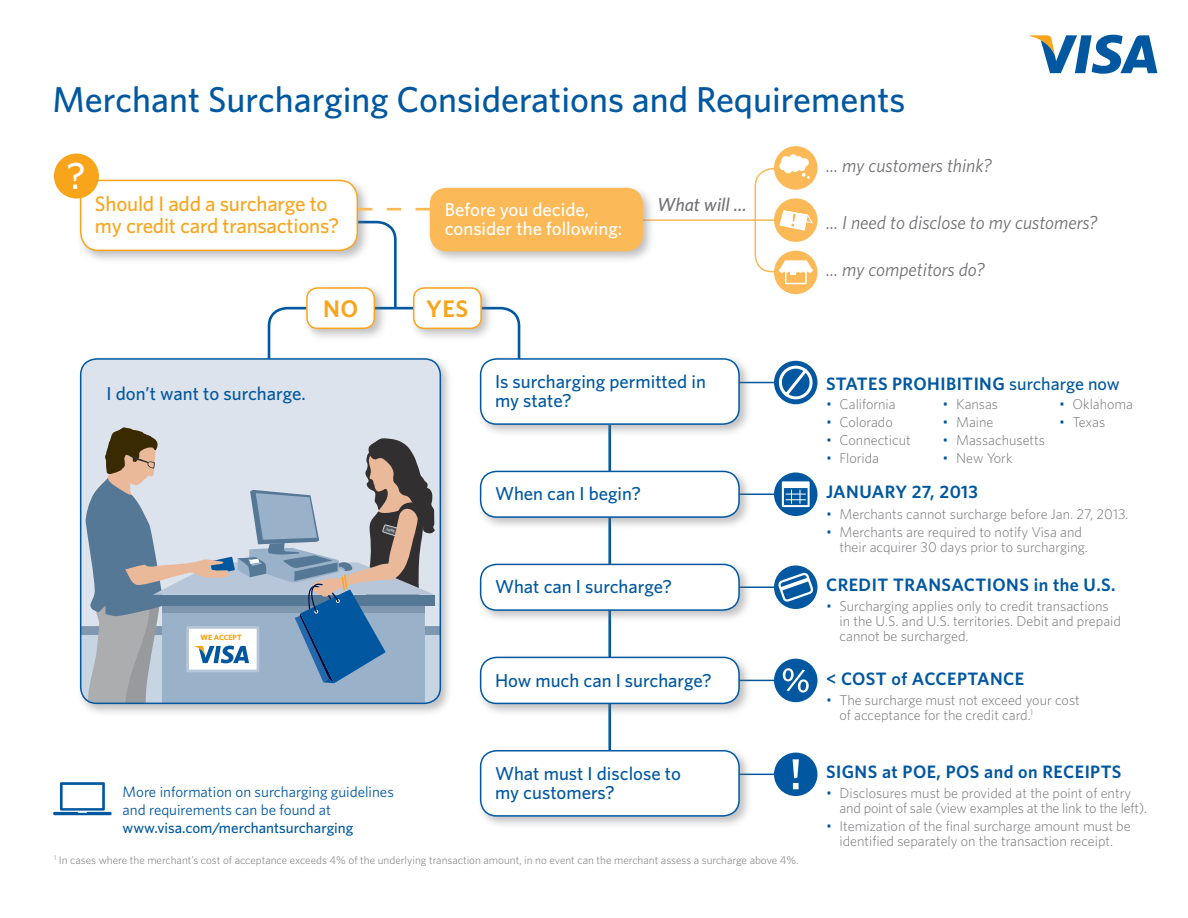
<style>
.page{position:relative;width:1188px;height:918px;background:#fff}
.page>*{position:absolute;margin:0;border:0;box-sizing:border-box;transform-origin:0 0}
.t1{font:500 37.5px "Whitney";color:#fff}
.Visa_FS_Titles{font:500 36px "Whitney";color:#0158a0}
.Visa_FS_Bullets_No_I{font:600 24px "Whitney";color:#f9a51b}
.Visa_FS_Bullets_No_I-2{font:500 21px/22.5px "Whitney";letter-spacing:-.01em;color:#f9a51b}
.Merchant_Response_Ti{font:500 18.75px/19.5px "Whitney";color:#0158a0}
.Merchant_Response_Ti-2{font:italic 18.75px "Whitney";color:#717074}
.Merchant_Response_Ti-3{font:500 18.75px/19.5px "Whitney";color:#fff}
.Merchant_Response_Ti-4{font:italic 500 18.75px "Whitney";color:#717074}
.Merchant_Response_Ti-5{font:600 18px "Whitney";letter-spacing:.025em;color:#0158a0}
.t2{font:500 15px/18px "Whitney";color:#0158a0}
.t3{font:15px "Whitney";color:#0158a0}
.t4{font:300 14.25px/15px "Whitney";color:#717074}
.Merchant_Bullets{font:300 11.25px "Whitney";color:#717074}
.t5{font:700 7.65px "Whitney";color:#f9a51b}
.t6{font:700 3.3px "Whitney";color:#b7c7d9;scale:1.1 1}
.s1{font-weight:400}
.s2{font-weight:500}
.s3{color:#0158a0}
</style>
<div class="page">
<svg style="left:495px;top:306px;width:26px;height:48px"></svg>
<div style="left:409px;top:283px;width:86px;height:59px;background:#717074;opacity:.45"></div>
<div style="left:414px;top:288px;width:67px;height:40px;background:#fff;border-radius:10px"></div>
<div style="left:413px;top:287px;width:69px;height:42px;border:2px solid #f9a51b;border-radius:10px"></div>
<hr style="left:608px;top:425px;width:3px;height:325px;background:#0158a0">
<div style="left:76px;top:354px;width:378px;height:363px;background:#717074;opacity:.45"></div>
<div style="left:81px;top:359px;width:359px;height:68px;background:#dce3ec"></div>
<svg style="left:81px;top:427px;width:359px;height:276px"></svg>
<div style="left:80px;top:358px;width:361px;height:346px;border:2px solid #0158a0;border-radius:16px"></div>
<svg style="left:1030px;top:35px;width:127px;height:39px"></svg>
<div style="left:54px;top:154px;width:45px;height:45px;background:#f9a51b;border-radius:50%"></div>
<svg style="left:79px;top:179px;width:351px;height:187px"></svg>
<hr style="left:643px;top:219px;width:131px;height:2px;background:#fcb958">
<div style="left:426px;top:184px;width:230px;height:80px;background:#717074;opacity:.45"></div>
<div style="left:431px;top:189px;width:211px;height:62px;background:#fcb958;border-radius:16px"></div>
<div style="left:430px;top:188px;width:213px;height:63px;border:2px solid #fcb958;border-radius:16px"></div>
<svg style="left:774px;top:146px;width:44px;height:44px"></svg>
<svg style="left:774px;top:198px;width:44px;height:44px"></svg>
<hr style="left:729px;top:382px;width:45px;height:1px;background:#0158a0">
<div style="left:476px;top:354px;width:277px;height:84px;background:#717074;opacity:.45"></div>
<div style="left:481px;top:359px;width:258px;height:65px;background:#fff;border-radius:16px"></div>
<div style="left:480px;top:358px;width:260px;height:67px;border:2px solid #0158a0;border-radius:16px"></div>
<div style="left:774px;top:361px;width:44px;height:43px;background:#0158a0;border-radius:50%"></div>
<hr style="left:729px;top:494px;width:45px;height:1px;background:#0158a0">
<div style="left:476px;top:467px;width:277px;height:64px;background:#717074;opacity:.45"></div>
<div style="left:481px;top:471px;width:258px;height:46px;background:#fff;border-radius:16px"></div>
<div style="left:480px;top:471px;width:260px;height:47px;border:2px solid #0158a0;border-radius:16px"></div>
<div style="left:774px;top:473px;width:44px;height:43px;background:#0158a0;border-radius:50%"></div>
<hr style="left:729px;top:586px;width:45px;height:2px;background:#0158a0">
<div style="left:476px;top:560px;width:277px;height:64px;background:#717074;opacity:.45"></div>
<div style="left:481px;top:564px;width:258px;height:46px;background:#fff;border-radius:16px"></div>
<div style="left:480px;top:564px;width:260px;height:47px;border:2px solid #0158a0;border-radius:16px"></div>
<svg style="left:774px;top:565px;width:44px;height:44px"></svg>
<hr style="left:729px;top:680px;width:45px;height:1px;background:#0158a0">
<div style="left:476px;top:653px;width:277px;height:64px;background:#717074;opacity:.45"></div>
<div style="left:481px;top:657px;width:258px;height:46px;background:#fff;border-radius:16px"></div>
<div style="left:480px;top:657px;width:260px;height:47px;border:2px solid #0158a0;border-radius:16px"></div>
<div style="left:774px;top:659px;width:44px;height:43px;background:#0158a0;border-radius:50%"></div>
<hr style="left:729px;top:774px;width:45px;height:1px;background:#0158a0">
<div style="left:476px;top:746px;width:277px;height:83px;background:#717074;opacity:.45"></div>
<div style="left:481px;top:751px;width:258px;height:65px;background:#fff;border-radius:16px"></div>
<div style="left:480px;top:750px;width:260px;height:67px;border:2px solid #0158a0;border-radius:16px"></div>
<div style="left:774px;top:753px;width:44px;height:43px;background:#0158a0;border-radius:50%"></div>
<div style="left:774px;top:251px;width:44px;height:43px;background:#fcb958;border-radius:50%"></div>
<svg style="left:53px;top:782px;width:59px;height:33px"></svg>
<svg style="left:779px;top:366px;width:35px;height:33px"></svg>
<svg style="left:776px;top:571px;width:39px;height:33px"></svg>
<svg style="left:782px;top:668px;width:27px;height:25px"></svg>
<svg style="left:782px;top:481px;width:28px;height:26px"></svg>
<svg style="left:793px;top:759px;width:6px;height:30px"></svg>
<div style="left:785px;top:265px;width:22px;height:19px;border:2px solid #fff"></div>
<div style="left:790px;top:266px;width:6px;height:9px;background:#fff"></div>
<svg style="left:754px;top:156px;width:60px;height:117px"></svg>
<p class="Visa_FS_Titles" style="left:52px;top:75px;width:854px">Merchant Surcharging Considerations and Requirements</p>
<p class="t1" style="left:67px;top:151px;width:21px">?</p>
<p class="Visa_FS_Bullets_No_I-2" style="left:95px;top:192px;width:246px">Should I add a surcharge to my credit card transactions?</p>
<p class="Merchant_Response_Ti-4" style="left:657px;top:193px;width:91px">What will ...</p>
<p class="Merchant_Response_Ti-3" style="left:445px;top:199px;width:179px">Before you decide, consider the following:</p>
<p class="Visa_FS_Bullets_No_I" style="left:323px;top:294px;width:37px">NO</p>
<p class="Visa_FS_Bullets_No_I" style="left:426px;top:294px;width:44px">YES</p>
<p class="Merchant_Response_Ti" style="left:106px;top:383px;width:201px">I don’t want to surcharge.</p>
<p class="Merchant_Response_Ti" style="left:495px;top:371px;width:212px">Is surcharging permitted in my state?</p>
<p class="t5" style="left:201px;top:633px;width:43px">WE ACCEPT</p>
<p class="t6" style="left:387px;top:527px;width:9px;rotate:16deg">JANE</p>
<p class="Merchant_Response_Ti" style="left:495px;top:484px;width:148px">When can I begin?</p>
<p class="Merchant_Response_Ti" style="left:495px;top:577px;width:179px">What can I surcharge?</p>
<p class="Merchant_Response_Ti" style="left:495px;top:670px;width:218px">How much can I surcharge?</p>
<p class="Merchant_Response_Ti" style="left:495px;top:763px;width:188px">What must I disclose to</p>
<p class="t3" style="left:123px;top:783px;width:273px">More information on surcharging guidelines</p>
<p class="Merchant_Response_Ti" style="left:495px;top:783px;width:121px">my customers?</p>
<p class="t2" style="left:123px;top:801px;width:232px"><span class="s1">and requirements can be found at </span>www.visa.com/merchantsurcharging</p>
<p class="Merchant_Bullets" style="left:54px;top:853px;width:746px"><sup>1</sup> In cases where the merchant’s cost of acceptance exceeds 4% of the underlying transaction amount, in no event can the merchant assess a surcharge above 4%.</p>
<p class="Merchant_Response_Ti-2" style="left:826px;top:154px;width:167px">... my customers think?</p>
<p class="Merchant_Response_Ti-2" style="left:826px;top:211px;width:273px">... I need to disclose to my customers?</p>
<p class="Merchant_Response_Ti-2" style="left:826px;top:259px;width:160px">... my competitors do?</p>
<p class="Merchant_Response_Ti-5" style="left:826px;top:373px;width:295px">STATES PROHIBITING <span class="s2">surcharge now</span></p>
<p class="t4" style="left:826px;top:396px;width:71px"><span class="s3">•</span> California</p>
<p class="t4" style="left:826px;top:414px;width:68px"><span class="s3">•</span> Colorado</p>
<p class="t4" style="left:826px;top:432px;width:86px"><span class="s3">•</span> Connecticut</p>
<p class="t4" style="left:826px;top:450px;width:55px"><span class="s3">•</span> Florida</p>
<p class="t4" style="left:943px;top:396px;width:57px"><span class="s3">•</span> Kansas</p>
<p class="t4" style="left:943px;top:414px;width:52px"><span class="s3">•</span> Maine</p>
<p class="t4" style="left:943px;top:432px;width:104px"><span class="s3">•</span> Massachusetts</p>
<p class="t4" style="left:943px;top:450px;width:71px"><span class="s3">•</span> New York</p>
<p class="Merchant_Response_Ti-5" style="left:826px;top:481px;width:154px">JANUARY 27, 2013</p>
<p class="t4" style="left:1059px;top:396px;width:76px"><span class="s3">•</span> Oklahoma</p>
<p class="t4" style="left:1059px;top:414px;width:48px"><span class="s3">•</span> Texas</p>
<p class="t4" style="left:826px;top:506px;width:304px"><span class="s3">•</span> Merchants cannot surcharge before Jan. 27, 2013.</p>
<p class="t4" style="left:840px;top:524px;width:250px;text-indent:-14px"><span class="s3">•</span> Merchants are required to notify Visa and their acquirer 30 days prior to surcharging.</p>
<p class="Merchant_Response_Ti-5" style="left:826px;top:574px;width:291px">CREDIT TRANSACTIONS in the U.S.</p>
<p class="t4" style="left:840px;top:599px;width:283px;text-indent:-14px"><span class="s3">•</span> Surcharging applies only to credit transactions in the U.S. and U.S. territories. Debit and prepaid cannot be surcharged.</p>
<p class="Merchant_Response_Ti-5" style="left:826px;top:667px;width:200px">&lt; COST of ACCEPTANCE</p>
<p class="t4" style="left:840px;top:692px;width:242px;text-indent:-14px"><span class="s3">•</span> The surcharge must not exceed your cost of acceptance for the credit card.<sup>1</sup></p>
<p class="Merchant_Response_Ti-5" style="left:826px;top:761px;width:297px">SIGNS at POE, POS and on RECEIPTS</p>
<p class="t4" style="left:840px;top:786px;width:309px;text-indent:-14px"><span class="s3">•</span> Disclosures must be provided at the point of entry and point of sale (view examples at the link to the left).</p>
<p class="t4" style="left:826px;top:819px;width:306px;text-align:center"><span class="s3">•</span> Itemization of the final surcharge amount must be identified separately on the transaction receipt.</p>
</div>
